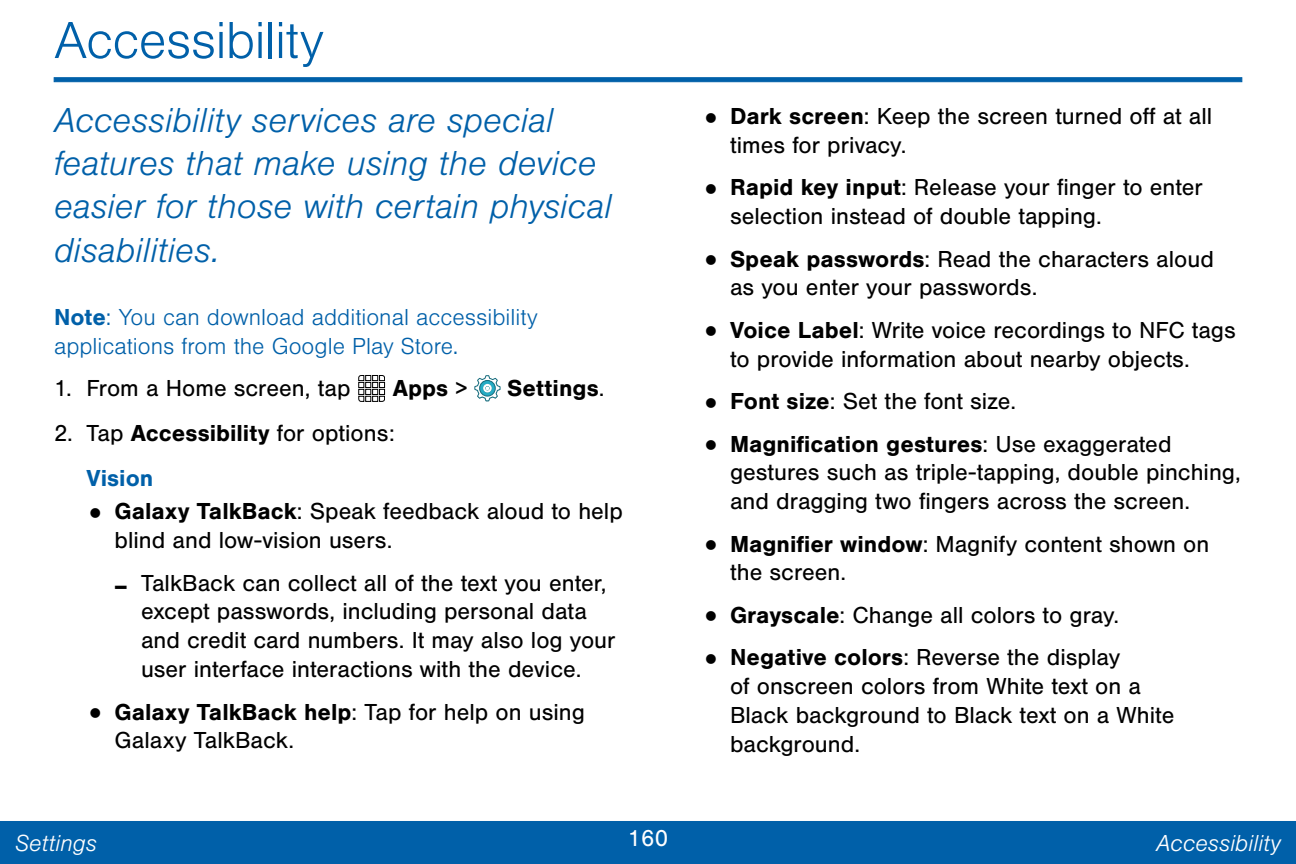
<style>
.page{position:relative;width:1296px;height:864px;background:#fff}
.page>*{position:absolute;margin:0;border:0;box-sizing:border-box;transform-origin:0 0}
.t1{font:300 54px "Nimbus San";letter-spacing:-.015em;color:#0060a9}
.t2{font:italic 300 36px/43.2px "Nimbus San";color:#0060a9}
.t3{font:24px/28.8px "Nimbus San";color:#000}
.t4{font:300 24px/28.8px "Nimbus San";color:#0060a9}
.t5{font:italic 300 24px "Nimbus San";color:#fff}
.t6{font:700 24px "Nimbus San";color:#000}
.t7{font:24px "Nimbus San";color:#fff}
.s1{font-weight:700}
.s2{font-weight:400}
.s3{font-weight:700;color:#0060a9}
.s4{font-family:"Arial";font-size:39px}
.s5{font-size:39px}
</style>
<div class="page">
<div style="left:0;top:821px;width:1296px;height:43px;background:#0060a9"></div>
<svg style="left:54px;top:78px;width:1188px;height:4px;background:#0362aa"></svg>
<svg style="left:359px;top:375px;width:26px;height:26px"></svg>
<svg style="left:475px;top:376px;width:25px;height:25px"></svg>
<svg style="left:483px;top:384px;width:9px;height:9px"></svg>
<h1 class="t1" style="left:54px;top:12px;width:271px">Accessibility</h1>
<h2 class="t2" style="left:54px;top:99px;width:559px">Accessibility services are special features that make using the device easier for those with certain physical disabilities.</h2>
<p class="t4" style="left:54px;top:303px;width:485px"><span class="s1">Note</span>: You can download additional accessibility applications from the Google Play Store.</p>
<p class="t3" style="left:54px;top:374px;width:298px">1. From a Home screen, tap</p>
<p class="t6" style="left:393px;top:375px;width:76px">Apps <span class="s2">&gt;</span></p>
<p class="t6" style="left:507px;top:375px;width:99px">Settings<span class="s2">.</span></p>
<p class="t3" style="left:86px;top:411px;width:310px;line-height:45px;text-indent:-32px">2. Tap <span class="s1">Accessibility</span> for options:<br><span class="s3">Vision</span></p>
<p class="t3" style="left:114px;top:497px;width:510px;text-indent:-26px"><span class="s4">•</span> <span class="s1">Galaxy TalkBack</span>: Speak feedback aloud to help blind and low-vision users.</p>
<p class="t3" style="left:141px;top:569px;width:476px;text-indent:-26px"><span class="s5">-</span> TalkBack can collect all of the text you enter, except passwords, including personal data and credit card numbers. It may also log your user interface interactions with the device.</p>
<p class="t3" style="left:114px;top:698px;width:472px;text-indent:-26px"><span class="s4">•</span> <span class="s1">Galaxy TalkBack help</span>: Tap for help on using<br>Galaxy TalkBack.</p>
<p class="t3" style="left:730px;top:102px;width:484px;text-indent:-26px"><span class="s4">•</span> <span class="s1">Dark screen</span>: Keep the screen turned off at all times for privacy.</p>
<p class="t3" style="left:730px;top:173px;width:474px;text-indent:-26px"><span class="s4">•</span> <span class="s1">Rapid key input</span>: Release your finger to enter selection instead of double tapping.</p>
<p class="t3" style="left:730px;top:245px;width:485px;text-indent:-26px"><span class="s4">•</span> <span class="s1">Speak passwords</span>: Read the characters aloud as you enter your passwords.</p>
<p class="t3" style="left:730px;top:316px;width:507px;text-indent:-26px"><span class="s4">•</span> <span class="s1">Voice Label</span>: Write voice recordings to NFC tags to provide information about nearby objects.</p>
<p class="t3" style="left:704px;top:387px;width:314px"><span class="s4">•</span> <span class="s1">Font size</span>: Set the font size.</p>
<p class="t3" style="left:730px;top:430px;width:512px;text-indent:-26px"><span class="s4">•</span> <span class="s1">Magnification gestures</span>: Use exaggerated gestures such as triple-tapping, double pinching, and dragging two fingers across the screen.</p>
<p class="t3" style="left:730px;top:530px;width:481px;text-indent:-26px"><span class="s4">•</span> <span class="s1">Magnifier window</span>: Magnify content shown on the screen.</p>
<p class="t3" style="left:704px;top:601px;width:417px"><span class="s4">•</span> <span class="s1">Grayscale</span>: Change all colors to gray.</p>
<p class="t3" style="left:730px;top:643px;width:446px;text-indent:-26px"><span class="s4">•</span> <span class="s1">Negative colors</span>: Reverse the display<br>of onscreen colors from White text on a<br>Black background to Black text on a White background.</p>
<p class="t5" style="left:15px;top:830px;width:83px">Settings</p>
<p class="t7" style="left:628px;top:825px;width:42px">160</p>
<p class="t5" style="left:1156px;top:830px;width:126px">Accessibility</p>
</div>
